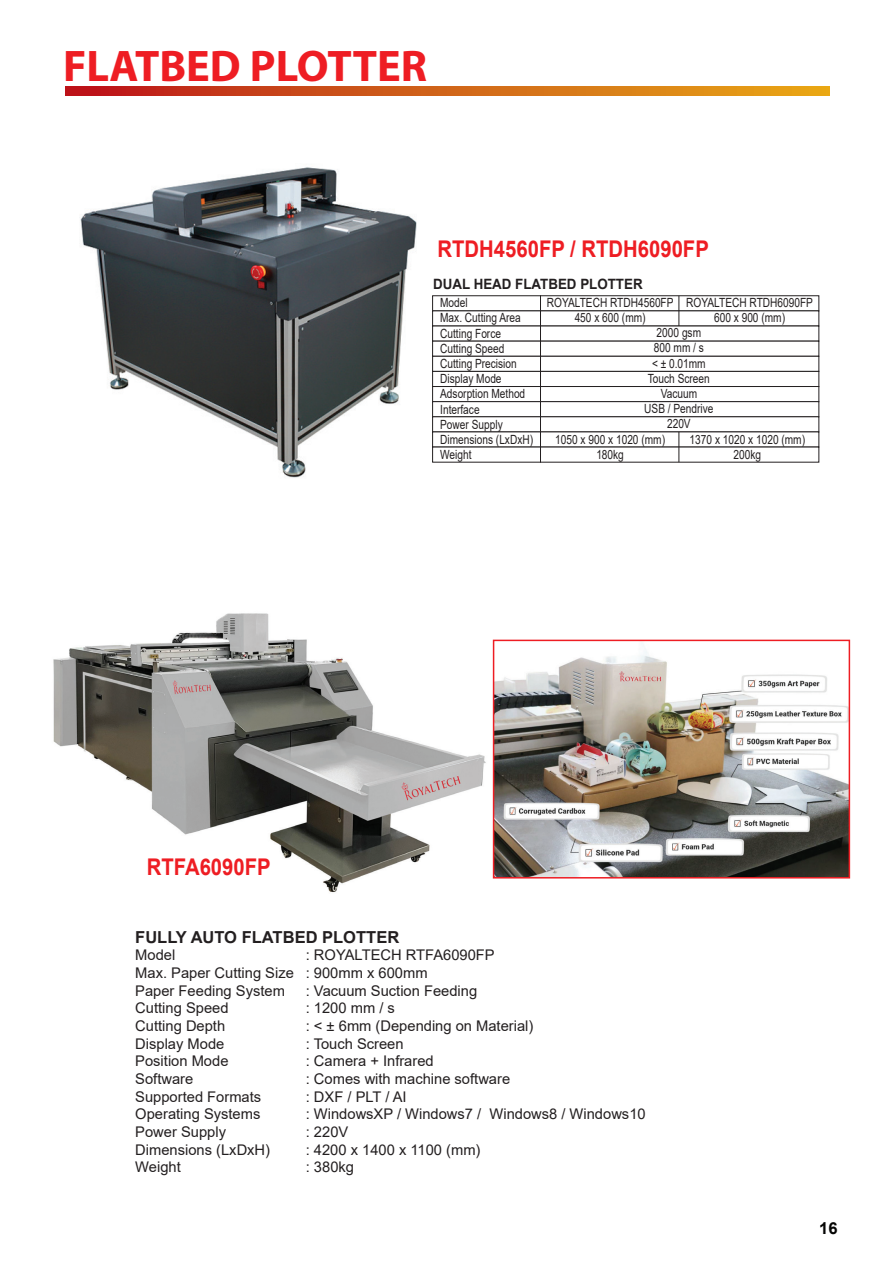
<style>
.page{position:relative;width:893px;height:1263px;background:#fff}
.page>*{position:absolute;margin:0;border:0;box-sizing:border-box;transform-origin:0 0}
.t1{font:700 44.4px "Myriad Pro";color:#ee1d23}
.t2{font:700 22.95px "Arial";color:#ee1d23;scale:.88 1}
.t3{font:700 16.5px "Arial";color:#231f20}
.t4{font:700 16.5px "Arial";color:#050504}
.t5{font:14.7px/17.7px "Arial";color:#231f20}
.t6{font:700 14.25px "Arial";color:#231f20;scale:.94 1}
.t7{font:12.6px/15.1px "Arial";color:#231f20;text-align:center;scale:.8 1}
</style>
<div class="page">
<img style="left:80px;top:167px;width:337px;height:311px">
<div style="left:432px;top:295px;width:109px;height:16px;background:#fff;border:1px solid #231f20"></div>
<div style="left:432px;top:310px;width:109px;height:16px;background:#fff;border:1px solid #231f20"></div>
<div style="left:432px;top:325px;width:109px;height:17px;background:#fff;border:1px solid #231f20"></div>
<div style="left:432px;top:341px;width:109px;height:16px;background:#fff"></div>
<div style="left:432px;top:356px;width:109px;height:16px;background:#fff;border:1px solid #231f20"></div>
<div style="left:432px;top:371px;width:109px;height:16px;background:#fff;border:1px solid #231f20"></div>
<div style="left:432px;top:386px;width:109px;height:16px;background:#fff;border:1px solid #231f20"></div>
<div style="left:432px;top:401px;width:109px;height:16px;background:#fff;border:1px solid #231f20"></div>
<div style="left:432px;top:416px;width:109px;height:16px;background:#fff;border:1px solid #231f20"></div>
<div style="left:432px;top:431px;width:109px;height:16px;background:#fff;border:1px solid #231f20"></div>
<div style="left:540px;top:295px;width:279px;height:16px;background:#fff;border:1px solid #231f20"></div>
<div style="left:540px;top:310px;width:279px;height:16px;background:#fff;border:1px solid #231f20"></div>
<div style="left:540px;top:325px;width:279px;height:17px;background:#fff;border:1px solid #231f20"></div>
<div style="left:540px;top:341px;width:279px;height:16px;background:#fff"></div>
<div style="left:540px;top:356px;width:279px;height:16px;background:#fff;border:1px solid #231f20"></div>
<div style="left:540px;top:371px;width:279px;height:16px;background:#fff;border:1px solid #231f20"></div>
<div style="left:540px;top:386px;width:279px;height:16px;background:#fff;border:1px solid #231f20"></div>
<div style="left:540px;top:401px;width:279px;height:16px;background:#fff;border:1px solid #231f20"></div>
<div style="left:540px;top:416px;width:279px;height:16px;background:#fff;border:1px solid #231f20"></div>
<div style="left:540px;top:431px;width:279px;height:16px;background:#fff;border:1px solid #231f20"></div>
<hr style="left:678px;top:296px;width:1px;height:30px;background:#231f20">
<hr style="left:678px;top:432px;width:1px;height:30px;background:#231f20">
<img style="left:53px;top:613px;width:447px;height:280px">
<img style="left:496px;top:643px;width:351px;height:232px">
<div style="left:493px;top:640px;width:357px;height:238px;border:2px solid #ee1d23"></div>
<svg style="left:65px;top:87px;width:765px;height:9px;background:#d16118"></svg>
<h1 class="t1" style="left:63px;top:37px;width:365px">FLATBED PLOTTER</h1>
<h2 class="t2" style="left:437px;top:233px;width:310px">RTDH4560FP / RTDH6090FP</h2>
<p class="t6" style="left:433px;top:274px;width:224px">DUAL HEAD FLATBED PLOTTER</p>
<p class="t7" style="left:686px;top:295px;width:160px">ROYALTECH RTDH6090FP<br>600 x 900 (mm)</p>
<p class="t7" style="left:440px;top:295px;width:118px;text-align:left">Model<br>Max. Cutting Area<br>Cutting Force<br>Cutting Speed<br>Cutting Precision<br>Display Mode<br>Adsorption Method<br>Interface<br>Power Supply<br>Dimensions (LxDxH)<br>Weight</p>
<p class="t7" style="left:547px;top:295px;width:160px">ROYALTECH RTDH4560FP<br>450 x 600 (mm)</p>
<p class="t7" style="left:644px;top:325px;width:88px">2000 gsm<br>800 mm / s<br>&lt; ± 0.01mm<br>Touch Screen<br>Vacuum<br>USB / Pendrive<br>220V</p>
<p class="t7" style="left:555px;top:431px;width:139px">1050 x 900 x 1020 (mm)<br>180kg</p>
<p class="t7" style="left:690px;top:431px;width:146px">1370 x 1020 x 1020 (mm)<br>200kg</p>
<h2 class="t2" style="left:147px;top:851px;width:142px">RTFA6090FP</h2>
<p class="t3" style="left:135px;top:925px;width:265px">FULLY AUTO FLATBED PLOTTER</p>
<p class="t5" style="left:135px;top:946px;width:42px">Model</p>
<p class="t5" style="left:135px;top:946px;width:361px;text-indent:170px">: ROYALTECH RTFA6090FP<br>Max. Paper Cutting Size : 900mm x 600mm<br>Paper Feeding System</p>
<p class="t5" style="left:306px;top:981px;width:173px">: Vacuum Suction Feeding</p>
<p class="t5" style="left:135px;top:999px;width:95px">Cutting Speed</p>
<p class="t5" style="left:306px;top:999px;width:91px">: 1200 mm / s</p>
<p class="t5" style="left:135px;top:1017px;width:91px">Cutting Depth</p>
<p class="t5" style="left:306px;top:1017px;width:229px">: &lt; ± 6mm (Depending on Material)</p>
<p class="t5" style="left:135px;top:1034px;width:91px">Display Mode</p>
<p class="t5" style="left:306px;top:1034px;width:99px">: Touch Screen</p>
<p class="t5" style="left:135px;top:1052px;width:95px">Position Mode</p>
<p class="t5" style="left:306px;top:1052px;width:129px">: Camera + Infrared</p>
<p class="t5" style="left:135px;top:1070px;width:60px">Software</p>
<p class="t5" style="left:306px;top:1070px;width:206px">: Comes with machine software</p>
<p class="t5" style="left:135px;top:1087px;width:127px">Supported Formats</p>
<p class="t5" style="left:306px;top:1087px;width:102px">: DXF / PLT / AI</p>
<p class="t5" style="left:135px;top:1105px;width:127px">Operating Systems</p>
<p class="t5" style="left:306px;top:1105px;width:341px">: WindowsXP / Windows7 / Windows8 / Windows10</p>
<p class="t5" style="left:135px;top:1123px;width:92px">Power Supply</p>
<p class="t5" style="left:306px;top:1123px;width:44px">: 220V</p>
<p class="t5" style="left:135px;top:1140px;width:136px">Dimensions (LxDxH)</p>
<p class="t5" style="left:306px;top:1140px;width:176px">: 4200 x 1400 x 1100 (mm)</p>
<p class="t5" style="left:135px;top:1158px;width:47px">Weight</p>
<p class="t5" style="left:306px;top:1158px;width:50px">: 380kg</p>
<p class="t4" style="left:819px;top:1216px;width:20px">16</p>
</div>
